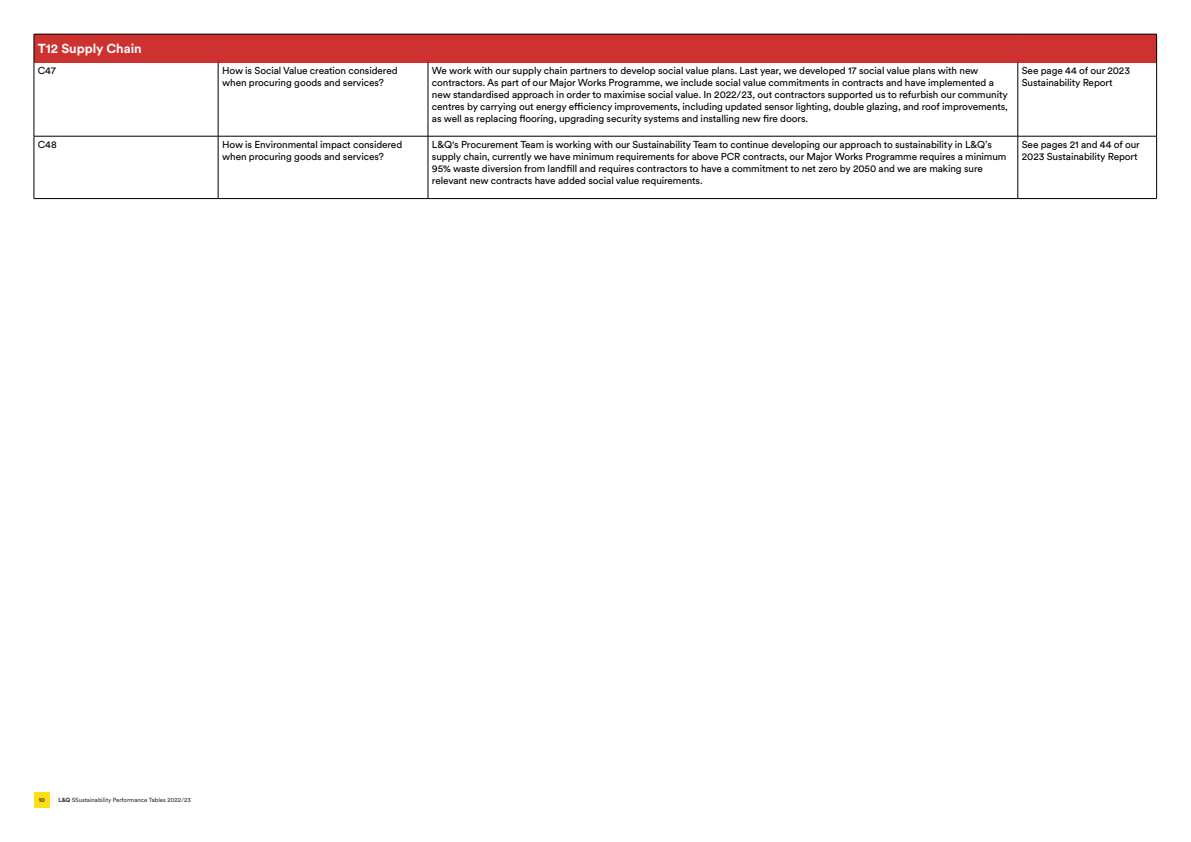
<style>
.page{position:relative;width:1191px;height:842px;background:#fff}
.page>*{position:absolute;margin:0;border:0;box-sizing:border-box;transform-origin:0 0}
.t1{font:700 13px "Circular XX";color:#fff}
.t2{font:10px/12px "Circular XX";letter-spacing:-.01em;color:#000}
.t3{font:6px "Circular XX";color:#25303b}
.t4{font:700 6px "Circular XX";color:#25303b}
.s1{font-weight:700}
</style>
<div class="page">
<div style="left:34px;top:792px;width:16px;height:16px;background:#ffde14"></div>
<div style="left:34px;top:34px;width:1122px;height:28px;background:#cd3231"></div>
<hr style="left:34px;top:62px;width:1px;height:74px;background:#000">
<hr style="left:218px;top:62px;width:1px;height:74px;background:#000">
<hr style="left:428px;top:62px;width:1px;height:74px;background:#000">
<hr style="left:1017px;top:62px;width:1px;height:74px;background:#000">
<hr style="left:1156px;top:62px;width:1px;height:74px;background:#000">
<hr style="left:34px;top:136px;width:184px;height:1px;background:#000">
<hr style="left:34px;top:136px;width:1px;height:62px;background:#000">
<hr style="left:218px;top:136px;width:210px;height:1px;background:#000">
<hr style="left:218px;top:136px;width:1px;height:62px;background:#000">
<hr style="left:428px;top:136px;width:589px;height:1px;background:#000">
<hr style="left:428px;top:136px;width:1px;height:62px;background:#000">
<hr style="left:1017px;top:136px;width:139px;height:1px;background:#000">
<hr style="left:1017px;top:136px;width:1px;height:62px;background:#000">
<hr style="left:1156px;top:136px;width:1px;height:62px;background:#000">
<hr style="left:34px;top:198px;width:184px;height:1px;background:#000">
<hr style="left:218px;top:198px;width:210px;height:1px;background:#000">
<hr style="left:428px;top:198px;width:589px;height:1px;background:#000">
<hr style="left:1017px;top:198px;width:139px;height:1px;background:#000">
<svg style="left:34px;top:35px;width:1px;height:27px"></svg>
<svg style="left:1156px;top:34px;width:1px;height:28px"></svg>
<hr style="left:34px;top:34px;width:184px;height:1px;background:#000">
<hr style="left:218px;top:34px;width:210px;height:1px;background:#000">
<hr style="left:428px;top:34px;width:589px;height:1px;background:#000">
<hr style="left:1017px;top:34px;width:139px;height:1px;background:#000">
<h1 class="t1" style="left:38px;top:40px;width:105px">T12 Supply Chain</h1>
<p class="t2" style="left:38px;top:64px;width:20px">C47</p>
<p class="t2" style="left:222px;top:64px;width:177px">How is Social Value creation considered when procuring goods and services?</p>
<p class="t2" style="left:432px;top:64px;width:577px">We work with our supply chain partners to develop social value plans. Last year, we developed 17 social value plans with new contractors. As part of our Major Works Programme, we include social value commitments in contracts and have implemented a new standardised approach in order to maximise social value. In 2022/23, out contractors supported us to refurbish our community centres by carrying out energy efficiency improvements, including updated sensor lighting, double glazing, and roof improvements, as well as replacing flooring, upgrading security systems and installing new fire doors.</p>
<p class="t2" style="left:1021px;top:64px;width:110px">See page 44 of our 2023<br>Sustainability Report</p>
<p class="t2" style="left:38px;top:138px;width:20px">C48</p>
<p class="t2" style="left:222px;top:138px;width:182px">How is Environmental impact considered when procuring goods and services?</p>
<p class="t2" style="left:432px;top:138px;width:576px">L&amp;Q's Procurement Team is working with our Sustainability Team to continue developing our approach to sustainability in L&amp;Q’s supply chain, currently we have minimum requirements for above PCR contracts, our Major Works Programme requires a minimum 95% waste diversion from landfill and requires contractors to have a commitment to net zero by 2050 and we are making sure relevant new contracts have added social value requirements.</p>
<p class="t2" style="left:1021px;top:138px;width:120px">See pages 21 and 44 of our<br>2023 Sustainability Report</p>
<p class="t4" style="left:39px;top:796px;width:8px">10</p>
<p class="t3" style="left:58px;top:796px;width:134px"><span class="s1">L&amp;Q</span> SSustainability Performance Tables 2022/23</p>
</div>
